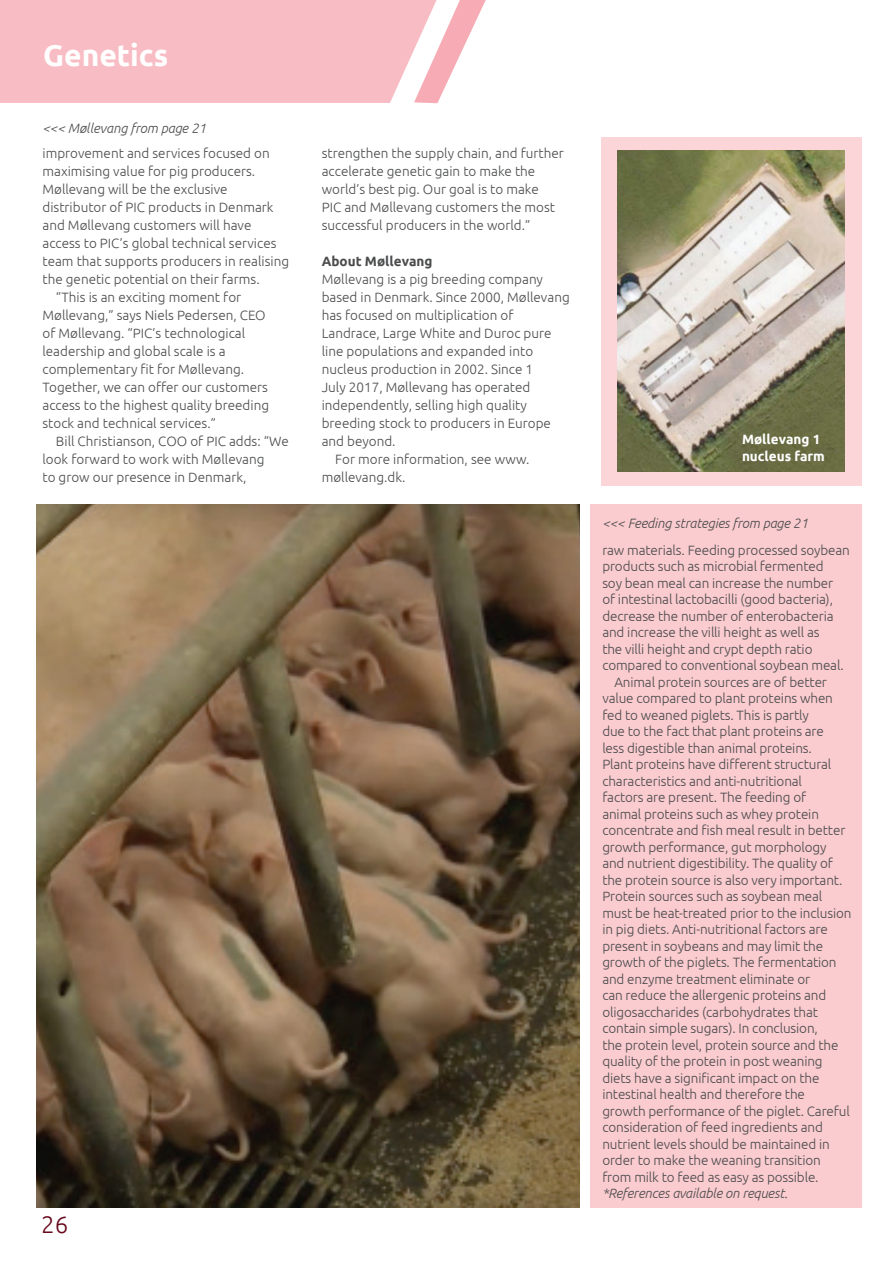
<style>
.page{position:relative;width:893px;height:1263px;background:#fff}
.page>*{position:absolute;margin:0;border:0;box-sizing:border-box;transform-origin:0 0}
.t1{font:700 30px "Ubuntu";color:#fff}
.t2{font:300 24px "Ubuntu";color:#67091d}
.t3{font:300 13.5px/18px "Ubuntu";letter-spacing:-.01em;color:#4b4c4d}
.t4{font:italic 300 13.5px "Ubuntu";letter-spacing:-.01em;color:#4b4c4d}
.t5{font:700 13.5px/16.5px "Ubuntu";color:#fff}
.t6{font:700 13.5px "Ubuntu";color:#4b4c4d}
</style>
<div class="page">
<div style="left:590px;top:505px;width:272px;height:703px;background:#facbcf"></div>
<div style="left:601px;top:138px;width:261px;height:348px;background:#fbd5d8"></div>
<img style="left:617px;top:151px;width:228px;height:320px">
<div style="left:0;top:0;width:414px;height:103px;background:#f8bdc4"></div>
<svg style="left:414px;top:0;width:72px;height:103px"></svg>
<img style="left:37px;top:505px;width:543px;height:703px">
<h1 class="t1" style="left:43px;top:37px;width:127px">Genetics</h1>
<p class="t4" style="left:42px;top:120px;width:165px">&lt;&lt;&lt; Møllevang from page 21</p>
<p class="t3" style="left:42px;top:144px;width:229px">improvement and services focused on</p>
<p class="t3" style="left:42px;top:162px;width:214px">maximising value for pig producers.</p>
<p class="t3" style="left:42px;top:180px;width:187px">Møllevang will be the exclusive</p>
<p class="t3" style="left:42px;top:198px;width:233px">distributor of PIC products in Denmark</p>
<p class="t3" style="left:42px;top:216px;width:210px">and Møllevang customers will have</p>
<p class="t3" style="left:42px;top:234px;width:236px">access to PIC’s global technical services</p>
<p class="t3" style="left:42px;top:252px;width:248px">team that supports producers in realising</p>
<p class="t3" style="left:42px;top:270px;width:219px">the genetic potential on their farms.</p>
<p class="t3" style="left:56px;top:288px;width:187px">“This is an exciting moment for</p>
<p class="t3" style="left:42px;top:306px;width:225px">Møllevang,” says Niels Pedersen, CEO</p>
<p class="t3" style="left:42px;top:324px;width:204px">of Møllevang. “PIC’s technological</p>
<p class="t3" style="left:42px;top:342px;width:185px">leadership and global scale is a</p>
<p class="t3" style="left:42px;top:360px;width:203px">complementary fit for Møllevang.</p>
<p class="t3" style="left:42px;top:378px;width:227px">Together, we can offer our customers</p>
<p class="t3" style="left:42px;top:396px;width:228px">access to the highest quality breeding</p>
<p class="t3" style="left:42px;top:414px;width:175px">stock and technical services.”</p>
<p class="t3" style="left:56px;top:432px;width:235px">Bill Christianson, COO of PIC adds: “We</p>
<p class="t3" style="left:42px;top:450px;width:224px">look forward to work with Møllevang</p>
<p class="t3" style="left:42px;top:468px;width:205px">to grow our presence in Denmark,</p>
<p class="t3" style="left:322px;top:143px;width:244px">strengthen the supply chain, and further accelerate genetic gain to make the world’s best pig. Our goal is to make<br>PIC and Møllevang customers the most successful producers in the world.”</p>
<p class="t6" style="left:322px;top:253px;width:112px">About Møllevang</p>
<p class="t3" style="left:322px;top:269px;width:223px">Møllevang is a pig breeding company</p>
<p class="t3" style="left:322px;top:287px;width:250px">based in Denmark. Since 2000, Møllevang</p>
<p class="t3" style="left:322px;top:305px;width:193px">has focused on multiplication of</p>
<p class="t3" style="left:322px;top:323px;width:231px">Landrace, Large White and Duroc pure</p>
<p class="t3" style="left:322px;top:341px;width:213px">line populations and expanded into</p>
<p class="t3" style="left:322px;top:359px;width:213px">nucleus production in 2002. Since 1</p>
<p class="t3" style="left:322px;top:377px;width:210px">July 2017, Møllevang has operated</p>
<p class="t3" style="left:322px;top:395px;width:207px">independently, selling high quality</p>
<p class="t3" style="left:322px;top:413px;width:231px">breeding stock to producers in Europe</p>
<p class="t3" style="left:322px;top:431px;width:75px">and beyond.</p>
<p class="t3" style="left:335px;top:449px;width:196px">For more information, see www.</p>
<p class="t3" style="left:322px;top:467px;width:85px">møllevang.dk.</p>
<h2 class="t2" style="left:41px;top:1210px;width:29px">26</h2>
<p class="t5" style="left:742px;top:431px;width:84px">Møllevang 1 nucleus farm</p>
<p class="t4" style="left:602px;top:515px;width:207px">&lt;&lt;&lt; Feeding strategies from page 21</p>
<p class="t3" style="left:602px;top:541px;width:249px">raw materials. Feeding processed soybean</p>
<p class="t3" style="left:602px;top:557px;width:223px">products such as microbial fermented</p>
<p class="t3" style="left:602px;top:574px;width:232px">soy bean meal can increase the number</p>
<p class="t3" style="left:602px;top:590px;width:232px">of intestinal lactobacilli (good bacteria),</p>
<p class="t3" style="left:602px;top:607px;width:233px">decrease the number of enterobacteria</p>
<p class="t3" style="left:602px;top:623px;width:219px">and increase the villi height as well as</p>
<p class="t3" style="left:602px;top:640px;width:212px">the villi height and crypt depth ratio</p>
<p class="t3" style="left:602px;top:656px;width:243px">compared to conventional soybean meal.</p>
<p class="t3" style="left:614px;top:673px;width:214px">Animal protein sources are of better</p>
<p class="t3" style="left:602px;top:689px;width:232px">value compared to plant proteins when</p>
<p class="t3" style="left:602px;top:706px;width:208px">fed to weaned piglets. This is partly</p>
<p class="t3" style="left:602px;top:722px;width:223px">due to the fact that plant proteins are</p>
<p class="t3" style="left:602px;top:738px;width:211px">less digestible than animal proteins.</p>
<p class="t3" style="left:602px;top:755px;width:231px">Plant proteins have different structural</p>
<p class="t3" style="left:602px;top:771px;width:201px">characteristics and anti-nutritional</p>
<p class="t3" style="left:602px;top:788px;width:205px">factors are present. The feeding of</p>
<p class="t3" style="left:602px;top:804px;width:218px">animal proteins such as whey protein</p>
<p class="t3" style="left:602px;top:821px;width:245px">concentrate and fish meal result in better</p>
<p class="t3" style="left:602px;top:837px;width:226px">growth performance, gut morphology</p>
<p class="t3" style="left:602px;top:854px;width:232px">and nutrient digestibility. The quality of</p>
<p class="t3" style="left:602px;top:870px;width:242px">the protein source is also very important.</p>
<p class="t3" style="left:602px;top:887px;width:222px">Protein sources such as soybean meal</p>
<p class="t3" style="left:602px;top:903px;width:251px">must be heat-treated prior to the inclusion</p>
<p class="t3" style="left:602px;top:920px;width:227px">in pig diets. Anti-nutritional factors are</p>
<p class="t3" style="left:602px;top:936px;width:222px">present in soybeans and may limit the</p>
<p class="t3" style="left:602px;top:953px;width:236px">growth of the piglets. The fermentation</p>
<p class="t3" style="left:602px;top:969px;width:209px">and enzyme treatment eliminate or</p>
<p class="t3" style="left:602px;top:986px;width:225px">can reduce the allergenic proteins and</p>
<p class="t3" style="left:602px;top:1002px;width:217px">oligosaccharides (carbohydrates that</p>
<p class="t3" style="left:602px;top:1019px;width:217px">contain simple sugars). In conclusion,</p>
<p class="t3" style="left:602px;top:1035px;width:238px">the protein level, protein source and the</p>
<p class="t3" style="left:602px;top:1052px;width:222px">quality of the protein in post weaning</p>
<p class="t3" style="left:602px;top:1068px;width:219px">diets have a significant impact on the</p>
<p class="t3" style="left:602px;top:1085px;width:204px">intestinal health and therefore the</p>
<p class="t3" style="left:602px;top:1101px;width:249px">growth performance of the piglet. Careful</p>
<p class="t3" style="left:602px;top:1118px;width:222px">consideration of feed ingredients and</p>
<p class="t3" style="left:602px;top:1134px;width:229px">nutrient levels should be maintained in</p>
<p class="t3" style="left:602px;top:1151px;width:220px">order to make the weaning transition</p>
<p class="t3" style="left:602px;top:1167px;width:218px">from milk to feed as easy as possible.</p>
<p class="t4" style="left:602px;top:1185px;width:187px">*References available on request.</p>
</div>
